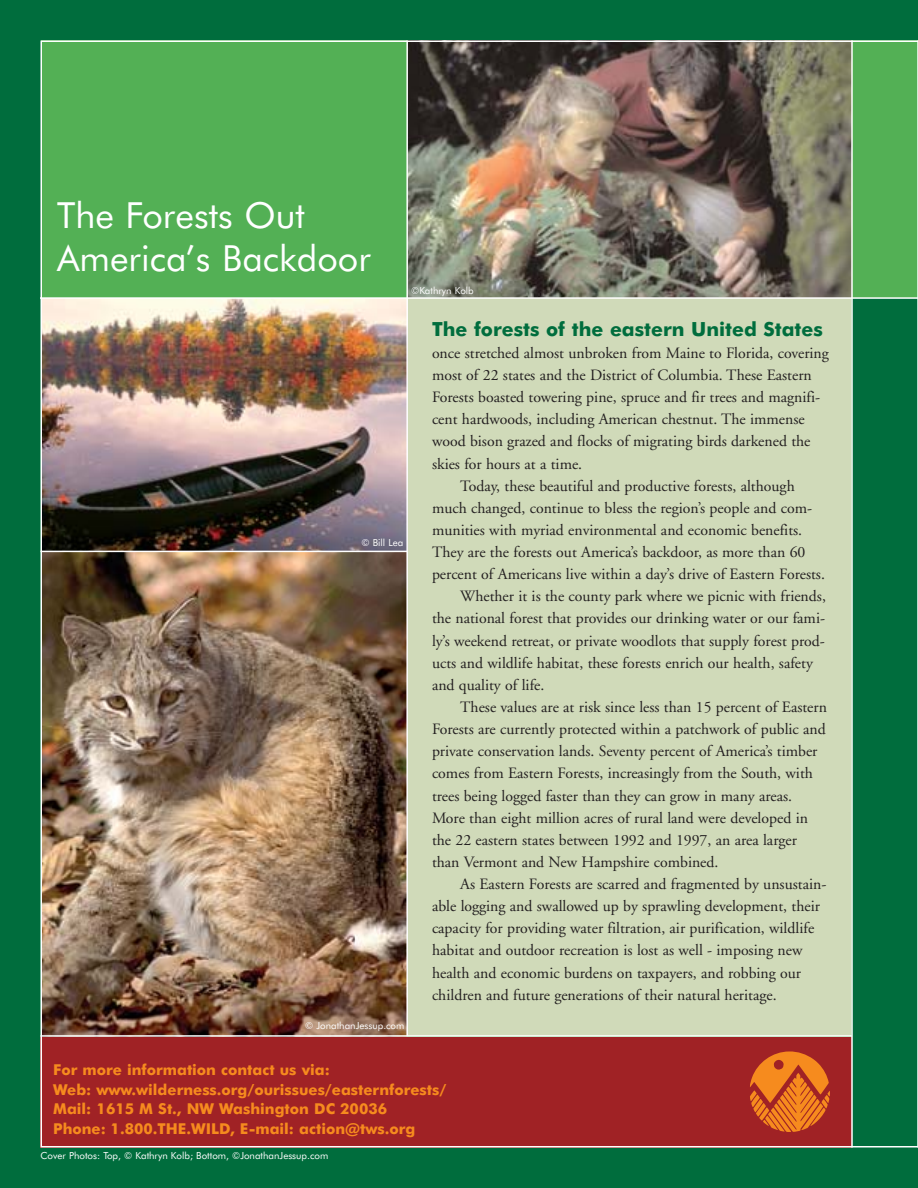
<style>
.page{position:relative;width:918px;height:1188px;background:#006d3d}
.page>*{position:absolute;margin:0;border:0;box-sizing:border-box;transform-origin:0 0}
.t1{font:36px/43.5px "Futura BT";color:#fff}
.t2{font:700 19.5px "Futura BT";color:#006d3d}
.t3{font:15.75px "Adobe Garamond";color:#231f20}
.t4{font:700 15px/19.5px "Futura BT";color:#f68b1e}
.t5{font:9.75px "Futura BT";color:#fff}
</style>
<div class="page">
<img style="left:40px;top:40px;width:878px;height:1108px">
<hr style="left:40px;top:551px;width:367px;height:1px;background:#fff">
<hr style="left:406px;top:40px;width:2px;height:996px;background:#fff">
<div style="left:669px;top:1043px;width:175px;height:98px;background:#a02225"></div>
<svg style="left:750px;top:1051px;width:80px;height:81px"></svg>
<h1 class="t1" style="left:57px;top:196px;width:315px">The Forests Out<br>America’s Backdoor</h1>
<p class="t5" style="left:411px;top:287px;width:64px">©Kathryn Kolb</p>
<p class="t5" style="left:361px;top:539px;width:43px">© Bill Lea</p>
<p class="t5" style="left:305px;top:1022px;width:101px">© JonathanJessup.com</p>
<p class="t2" style="left:432px;top:321px;width:392px">The forests of the eastern United States</p>
<p class="t3" style="left:432px;top:347px;width:398px">once stretched almost unbroken from Maine to Florida, covering</p>
<p class="t3" style="left:432px;top:369px;width:381px">most of 22 states and the District of Columbia. These Eastern</p>
<p class="t3" style="left:432px;top:391px;width:390px">Forests boasted towering pine, spruce and fir trees and magnifi-</p>
<p class="t3" style="left:432px;top:413px;width:374px">cent hardwoods, including American chestnut. The immense</p>
<p class="t3" style="left:432px;top:435px;width:380px">wood bison grazed and flocks of migrating birds darkened the</p>
<p class="t3" style="left:432px;top:457px;width:152px">skies for hours at a time.</p>
<p class="t3" style="left:460px;top:479px;width:336px">Today, these beautiful and productive forests, although</p>
<p class="t3" style="left:432px;top:502px;width:382px">much changed, continue to bless the region’s people and com-</p>
<p class="t3" style="left:432px;top:524px;width:372px">munities with myriad environmental and economic benefits.</p>
<p class="t3" style="left:432px;top:546px;width:375px">They are the forests out America’s backdoor, as more than 60</p>
<p class="t3" style="left:432px;top:568px;width:394px">percent of Americans live within a day’s drive of Eastern Forests.</p>
<p class="t3" style="left:460px;top:590px;width:367px">Whether it is the county park where we picnic with friends,</p>
<p class="t3" style="left:432px;top:612px;width:395px">the national forest that provides our drinking water or our fami-</p>
<p class="t3" style="left:432px;top:634px;width:395px">ly’s weekend retreat, or private woodlots that supply forest prod-</p>
<p class="t3" style="left:432px;top:656px;width:382px">ucts and wildlife habitat, these forests enrich our health, safety</p>
<p class="t3" style="left:432px;top:679px;width:114px">and quality of life.</p>
<p class="t3" style="left:460px;top:701px;width:368px">These values are at risk since less than 15 percent of Eastern</p>
<p class="t3" style="left:432px;top:723px;width:395px">Forests are currently protected within a patchwork of public and</p>
<p class="t3" style="left:432px;top:745px;width:387px">private conservation lands. Seventy percent of America’s timber</p>
<p class="t3" style="left:432px;top:767px;width:382px">comes from Eastern Forests, increasingly from the South, with</p>
<p class="t3" style="left:432px;top:789px;width:362px">trees being logged faster than they can grow in many areas.</p>
<p class="t3" style="left:432px;top:811px;width:378px">More than eight million acres of rural land were developed in</p>
<p class="t3" style="left:432px;top:833px;width:367px">the 22 eastern states between 1992 and 1997, an area larger</p>
<p class="t3" style="left:432px;top:856px;width:288px">than Vermont and New Hampshire combined.</p>
<p class="t3" style="left:460px;top:878px;width:368px">As Eastern Forests are scarred and fragmented by unsustain-</p>
<p class="t3" style="left:432px;top:900px;width:390px">able logging and swallowed up by sprawling development, their</p>
<p class="t3" style="left:432px;top:922px;width:384px">capacity for providing water filtration, air purification, wildlife</p>
<p class="t3" style="left:432px;top:944px;width:372px">habitat and outdoor recreation is lost as well - imposing new</p>
<p class="t3" style="left:432px;top:966px;width:371px">health and economic burdens on taxpayers, and robbing our</p>
<p class="t3" style="left:432px;top:988px;width:346px">children and future generations of their natural heritage.</p>
<p class="t4" style="left:53px;top:1062px;width:395px">For more information contact us via:<br>Web: www.wilderness.org/ourissues/easternforests/ Mail: 1615 M St., NW Washington DC 20036<br>Phone: 1.800.THE.WILD, E-mail: action@tws.org</p>
<p class="t5" style="left:41px;top:1152px;width:289px">Cover Photos: Top, © Kathryn Kolb; Bottom, ©JonathanJessup.com</p>
</div>
